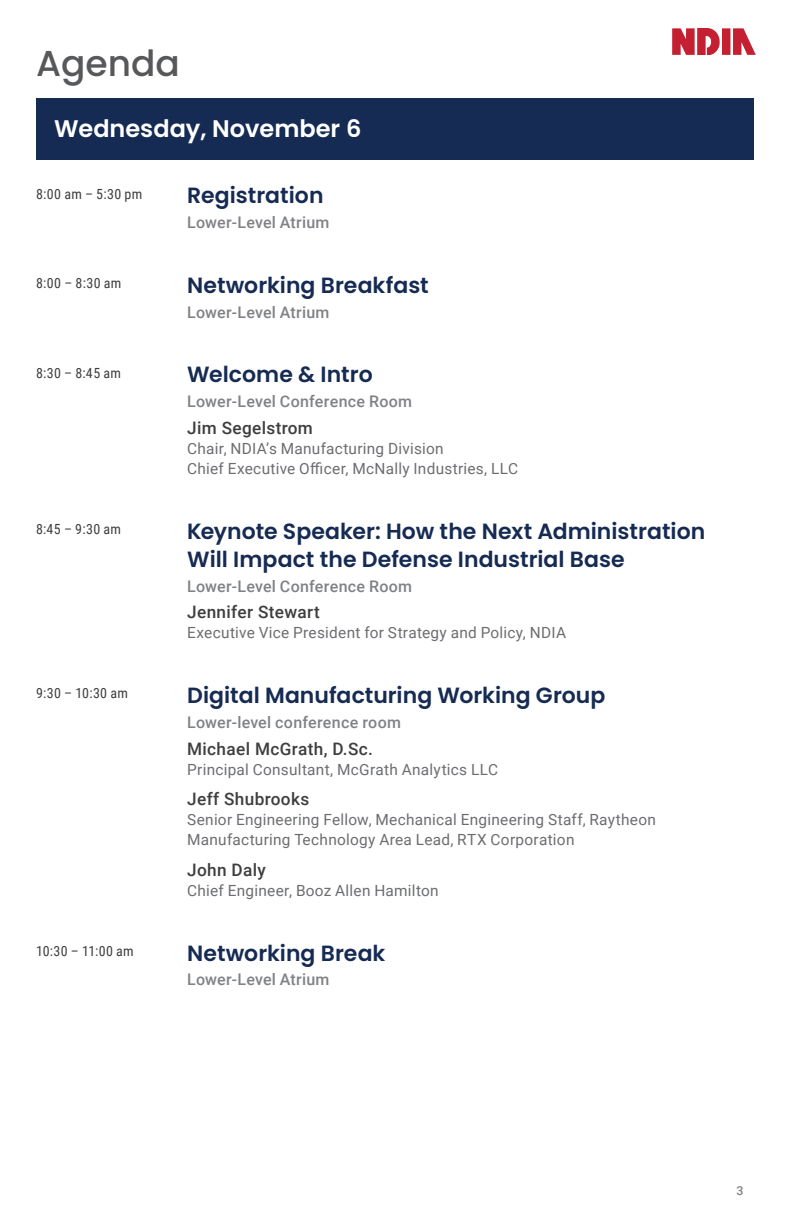
<style>
.page{position:relative;width:792px;height:1224px;background:#fff}
.page>*{position:absolute;margin:0;border:0;box-sizing:border-box;transform-origin:0 0}
.Headline_2{font:500 36px "Poppins";color:#57585a}
.Agenda-_Day{font:600 24px "Poppins";color:#fff}
.Event_Title{font:600 22px/28px "Poppins";color:#162b53}
.Name{font:500 17.2px "Roboto";letter-spacing:.02em;color:#3e3e3f}
.Location{font:500 16px "Roboto";letter-spacing:.015em;color:#808285}
.t1{font:15.4px/20px "Roboto";letter-spacing:.02em;color:#6c6d70}
.Time{font:14px "Roboto Condensed";letter-spacing:.025em;color:#3e3e3f}
.t2{font:500 12.4px "Roboto";color:#808285}
</style>
<div class="page">
<div style="left:722px;top:28px;width:8px;height:27px;background:#c42032"></div>
<svg style="left:733px;top:28px;width:23px;height:27px"></svg>
<svg style="left:672px;top:28px;width:48px;height:27px"></svg>
<div style="left:36px;top:98px;width:718px;height:61px;background:#162b53"></div>
<p class="Headline_2" style="left:36px;top:42px;width:145px">Agenda</p>
<p class="Agenda-_Day" style="left:54px;top:115px;width:309px">Wednesday, November 6</p>
<p class="Time" style="left:36px;top:184px;width:108px">8:00 am – 5:30 pm</p>
<p class="Event_Title" style="left:187px;top:182px;width:138px">Registration</p>
<p class="Location" style="left:187px;top:211px;width:144px">Lower-Level Atrium</p>
<p class="Time" style="left:36px;top:273px;width:87px">8:00 – 8:30 am</p>
<p class="Event_Title" style="left:187px;top:271px;width:243px">Networking Breakfast</p>
<p class="Location" style="left:187px;top:301px;width:144px">Lower-Level Atrium</p>
<p class="Time" style="left:36px;top:363px;width:87px">8:30 – 8:45 am</p>
<p class="Event_Title" style="left:187px;top:361px;width:187px">Welcome &amp; Intro</p>
<p class="Location" style="left:187px;top:390px;width:226px">Lower-Level Conference Room</p>
<p class="Name" style="left:187px;top:416px;width:127px">Jim Segelstrom</p>
<p class="t1" style="left:187px;top:438px;width:332px">Chair, NDIA’s Manufacturing Division<br>Chief Executive Officer, McNally Industries, LLC</p>
<p class="Time" style="left:36px;top:519px;width:87px">8:45 – 9:30 am</p>
<p class="Event_Title" style="left:187px;top:517px;width:520px">Keynote Speaker: How the Next Administration<br>Will Impact the Defense Industrial Base</p>
<p class="Location" style="left:187px;top:575px;width:226px">Lower-Level Conference Room</p>
<p class="Name" style="left:187px;top:600px;width:134px">Jennifer Stewart</p>
<p class="t1" style="left:187px;top:622px;width:380px">Executive Vice President for Strategy and Policy, NDIA</p>
<p class="Time" style="left:36px;top:684px;width:93px">9:30 – 10:30 am</p>
<p class="Event_Title" style="left:187px;top:681px;width:420px">Digital Manufacturing Working Group</p>
<p class="Location" style="left:187px;top:711px;width:215px">Lower-level conference room</p>
<p class="Name" style="left:187px;top:736px;width:187px">Michael McGrath, D.Sc.</p>
<p class="t1" style="left:187px;top:758px;width:312px">Principal Consultant, McGrath Analytics LLC</p>
<p class="Name" style="left:187px;top:787px;width:124px">Jeff Shubrooks</p>
<p class="t1" style="left:187px;top:809px;width:470px">Senior Engineering Fellow, Mechanical Engineering Staff, Raytheon<br>Manufacturing Technology Area Lead, RTX Corporation</p>
<p class="Name" style="left:187px;top:858px;width:80px">John Daly</p>
<p class="t1" style="left:187px;top:880px;width:253px">Chief Engineer, Booz Allen Hamilton</p>
<p class="Time" style="left:36px;top:941px;width:99px">10:30 – 11:00 am</p>
<p class="Event_Title" style="left:187px;top:939px;width:200px">Networking Break</p>
<p class="Location" style="left:187px;top:969px;width:144px">Lower-Level Atrium</p>
<p class="t2" style="left:737px;top:1182px;width:9px">3</p>
</div>
